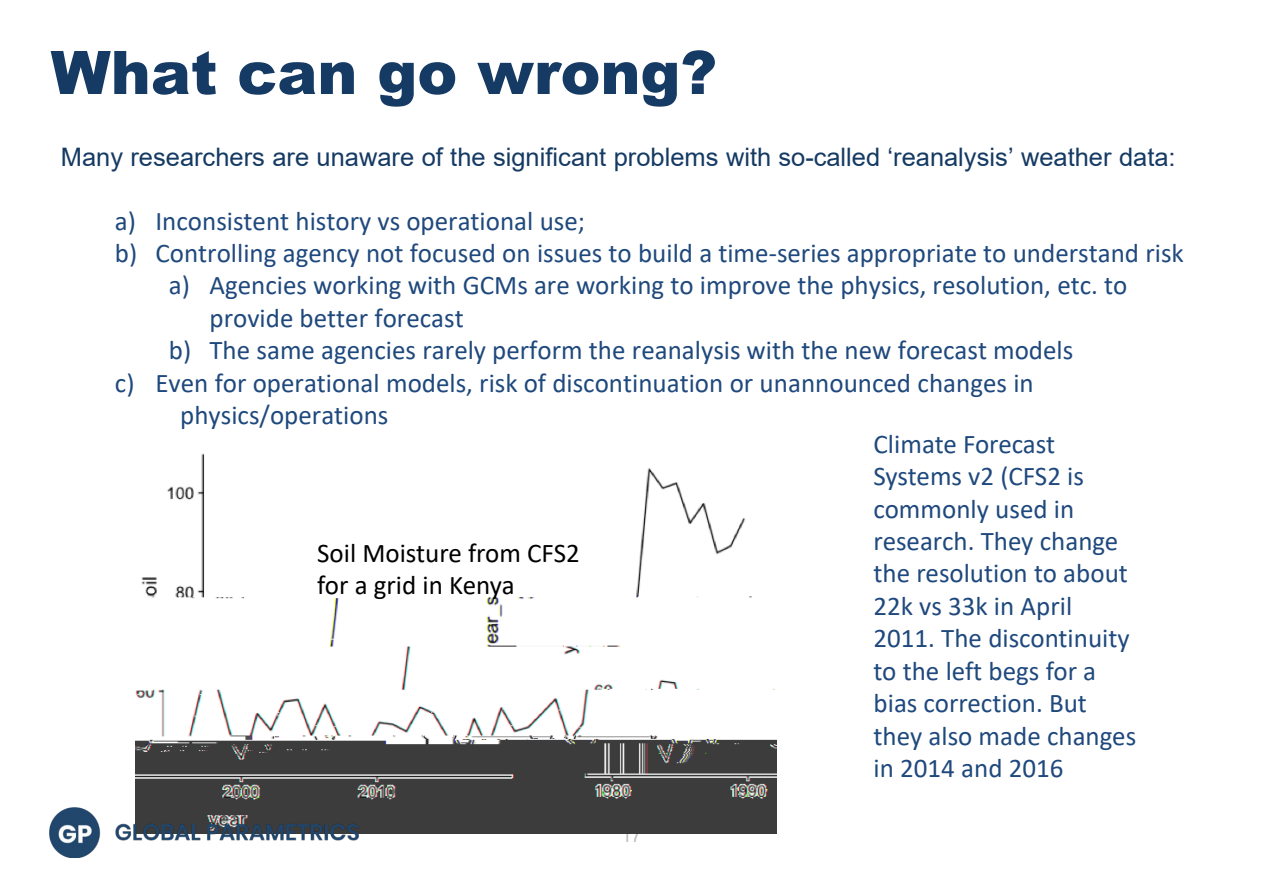
<style>
.page{position:relative;width:1263px;height:894px;background:#fff}
.page>*{position:absolute;margin:0;border:0;box-sizing:border-box;transform-origin:0 0}
.t1{font:900 60px "Arial";color:#153a63}
.t2{font:27px/32.4px "Calibri";color:#1f497d}
.t3{font:27px/32.4px "Calibri";color:#000}
.t4{font:25.5px "Arial";color:#153a63}
.t5{font:18px "Arial";color:#bcbcbc}
</style>
<div class="page">
<img style="left:136px;top:453px;width:640px;height:379px">
<img style="left:49px;top:807px;width:310px;height:49px">
<h1 class="t1" style="left:51px;top:29px;width:668px">What can go wrong?</h1>
<p class="t4" style="left:61px;top:139px;width:1116px">Many researchers are unaware of the significant problems with so-called ‘reanalysis’ weather data:</p>
<p class="t2" style="left:115px;top:204px;width:472px">a) Inconsistent history vs operational use;</p>
<p class="t2" style="left:115px;top:236px;width:1070px">b) Controlling agency not focused on issues to build a time-series appropriate to understand risk</p>
<p class="t2" style="left:209px;top:268px;width:919px;text-indent:-40px">a) Agencies working with GCMs are working to improve the physics, resolution, etc. to provide better forecast</p>
<p class="t2" style="left:169px;top:333px;width:906px">b) The same agencies rarely perform the reanalysis with the new forecast models</p>
<p class="t2" style="left:180px;top:366px;width:855px;text-indent:-65px">c) Even for operational models, risk of discontinuation or unannounced changes in physics/operations</p>
<p class="t3" style="left:317px;top:536px;width:264px">Soil Moisture from CFS2 for a grid in Kenya</p>
<p class="t5" style="left:621px;top:823px;width:21px">17</p>
<p class="t2" style="left:874px;top:426px;width:264px">Climate Forecast<br>Systems v2 (CFS2 is commonly used in research. They change the resolution to about<br>22k vs 33k in April<br>2011. The discontinuity to the left begs for a bias correction. But they also made changes in 2014 and 2016</p>
</div>
